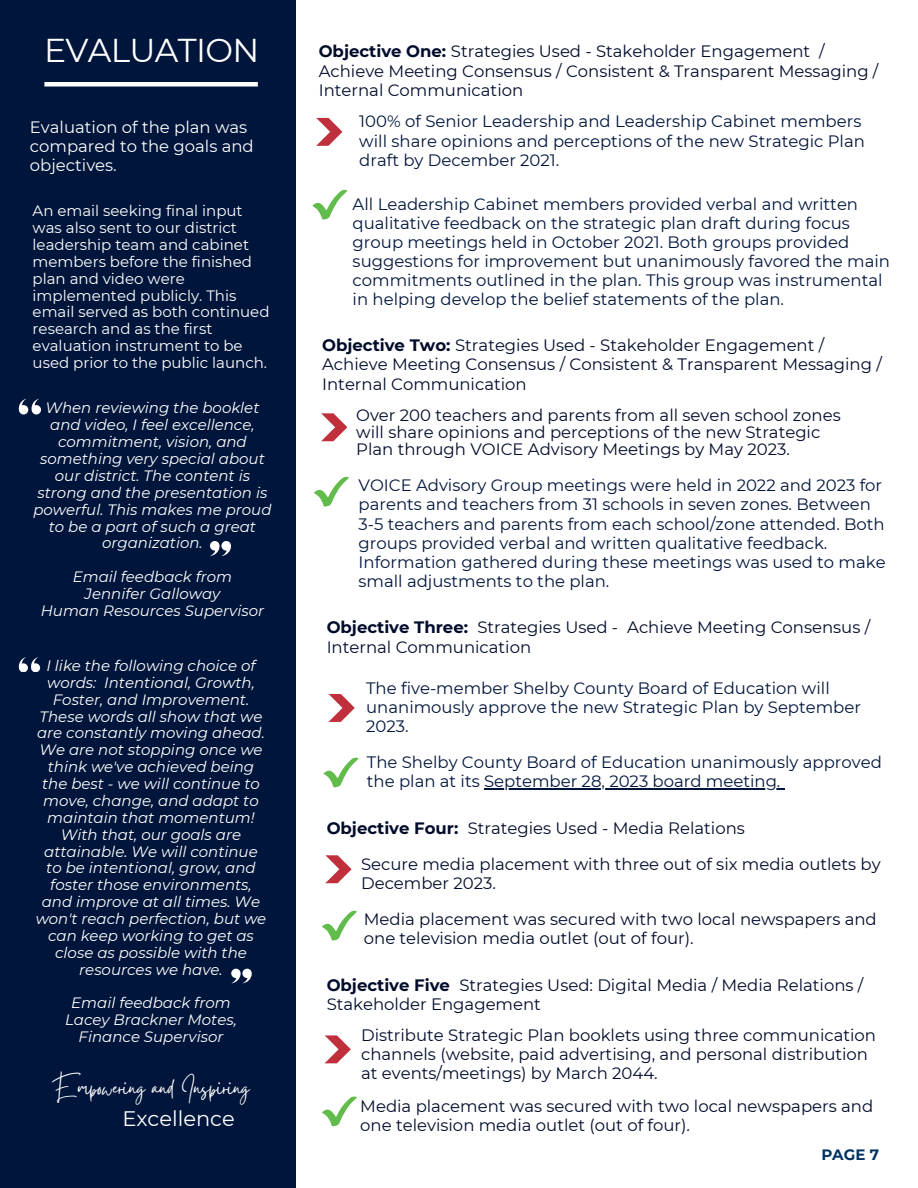
<style>
.page{position:relative;width:918px;height:1188px;background:#fff}
.page>*{position:absolute;margin:0;border:0;box-sizing:border-box;transform-origin:0 0}
.t1{font:33px "Montserrat";letter-spacing:-.02em;color:#fff}
.t2{font:27px "Gistesy";color:#fff}
.t3{font:21px "Montserrat";color:#fff}
.t4{font:16.5px/19.2px "Montserrat";color:#000b2a}
.t5{font:16.5px/19.2px "Montserrat";color:#00153b}
.t6{font:16.5px/19.2px "Montserrat";color:#fefefe}
.t7{font:italic 15px/16.8px "Montserrat";color:#fff;text-align:center}
.t8{font:15px/16.8px "Montserrat";color:#fff}
.t9{font:700 15px "Montserrat";color:#003262}
.s1{font-weight:700}
</style>
<div class="page">
<div style="left:0;top:0;width:296px;height:1188px;background:#00153b"></div>
<div style="left:44px;top:82px;width:214px;height:5px;background:#fff"></div>
<svg style="left:316px;top:118px;width:26px;height:28px"></svg>
<svg style="left:329px;top:694px;width:25px;height:28px"></svg>
<svg style="left:314px;top:477px;width:35px;height:30px"></svg>
<svg style="left:312px;top:190px;width:36px;height:30px"></svg>
<svg style="left:323px;top:757px;width:36px;height:31px"></svg>
<hr style="left:484px;top:788px;width:296px;height:2px;background:#00153b">
<svg style="left:322px;top:1096px;width:35px;height:31px"></svg>
<svg style="left:19px;top:399px;width:22px;height:15px"></svg>
<svg style="left:210px;top:541px;width:21px;height:15px"></svg>
<svg style="left:19px;top:657px;width:21px;height:15px"></svg>
<svg style="left:231px;top:969px;width:20px;height:14px"></svg>
<svg style="left:321px;top:413px;width:26px;height:28px"></svg>
<svg style="left:325px;top:855px;width:26px;height:28px"></svg>
<svg style="left:325px;top:1035px;width:25px;height:28px"></svg>
<svg style="left:322px;top:910px;width:35px;height:31px"></svg>
<h1 class="t1" style="left:44px;top:30px;width:217px">EVALUATION</h1>
<p class="t6" style="left:30px;top:117px;width:225px">Evaluation of the plan was compared to the goals and objectives.</p>
<p class="t8" style="left:33px;top:202px;width:238px">An email seeking final input was also sent to our district leadership team and cabinet members before the finished plan and video were implemented publicly. This email served as both continued research and as the first evaluation instrument to be used prior to the public launch.</p>
<p class="t7" style="left:33px;top:400px;width:240px">When reviewing the booklet and video, I feel excellence, commitment, vision, and something very special about our district. The content is strong and the presentation is powerful. This makes me proud to be a part of such a great organization.</p>
<p class="t7" style="left:41px;top:568px;width:225px">Email feedback from<br>Jennifer Galloway<br>Human Resources Supervisor</p>
<p class="t4" style="left:319px;top:42px;width:561px"><span class="s1">Objective One:</span> Strategies Used - Stakeholder Engagement /<br>Achieve Meeting Consensus / Consistent &amp; Transparent Messaging /<br>Internal Communication</p>
<p class="t5" style="left:359px;top:112px;width:507px">100% of Senior Leadership and Leadership Cabinet members will share opinions and perceptions of the new Strategic Plan draft by December 2021.</p>
<p class="t5" style="left:353px;top:194px;width:539px">All Leadership Cabinet members provided verbal and written qualitative feedback on the strategic plan draft during focus group meetings held in October 2021. Both groups provided suggestions for improvement but unanimously favored the main commitments outlined in the plan. This group was instrumental in helping develop the belief statements of the plan.</p>
<p class="t4" style="left:322px;top:336px;width:561px"><span class="s1">Objective Two:</span> Strategies Used - Stakeholder Engagement /<br>Achieve Meeting Consensus / Consistent &amp; Transparent Messaging /<br>Internal Communication</p>
<p class="t4" style="left:356px;top:407px;width:486px;line-height:16.8px">Over 200 teachers and parents from all seven school zones will share opinions and perceptions of the new Strategic<br>Plan through VOICE Advisory Meetings by May 2023.</p>
<p class="t5" style="left:359px;top:476px;width:529px">VOICE Advisory Group meetings were held in 2022 and 2023 for parents and teachers from 31 schools in seven zones. Between 3-5 teachers and parents from each school/zone attended. Both groups provided verbal and written qualitative feedback.<br>Information gathered during these meetings was used to make small adjustments to the plan.</p>
<p class="t4" style="left:327px;top:618px;width:545px"><span class="s1">Objective Three:</span> Strategies Used - Achieve Meeting Consensus /<br>Internal Communication</p>
<p class="t7" style="left:36px;top:657px;width:232px">I like the following choice of words: Intentional, Growth,<br>Foster, and Improvement.<br>These words all show that we are constantly moving ahead.<br>We are not stopping once we think we've achieved being the best - we will continue to move, change, and adapt to maintain that momentum!<br>With that, our goals are attainable. We will continue to be intentional, grow, and foster those environments, and improve at all times. We won't reach perfection, but we can keep working to get as close as possible with the resources we have.</p>
<p class="t7" style="left:65px;top:995px;width:173px">Email feedback from<br>Lacey Brackner Motes,<br>Finance Supervisor</p>
<p class="t5" style="left:366px;top:678px;width:496px">The five-member Shelby County Board of Education will unanimously approve the new Strategic Plan by September<br>2023.</p>
<p class="t5" style="left:367px;top:753px;width:516px">The Shelby County Board of Education unanimously approved the plan at its September 28, 2023 board meeting.</p>
<p class="t4" style="left:327px;top:818px;width:420px"><span class="s1">Objective Four:</span> Strategies Used - Media Relations</p>
<p class="t4" style="left:361px;top:855px;width:521px">Secure media placement with three out of six media outlets by<br>December 2023.</p>
<p class="t4" style="left:364px;top:910px;width:514px">Media placement was secured with two local newspapers and one television media outlet (out of four).</p>
<p class="t4" style="left:327px;top:975px;width:538px"><span class="s1">Objective Five</span> Strategies Used: Digital Media / Media Relations /<br>Stakeholder Engagement</p>
<p class="t4" style="left:361px;top:1025px;width:517px">Distribute Strategic Plan booklets using three communication channels (website, paid advertising, and personal distribution at events/meetings) by March 2044.</p>
<h2 class="t2" style="left:53px;top:1069px;width:198px">Empowering and Inspiring</h2>
<p class="t3" style="left:122px;top:1106px;width:114px">Excellence</p>
<p class="t4" style="left:360px;top:1096px;width:514px">Media placement was secured with two local newspapers and one television media outlet (out of four).</p>
<p class="t9" style="left:821px;top:1145px;width:59px">PAGE 7</p>
</div>
